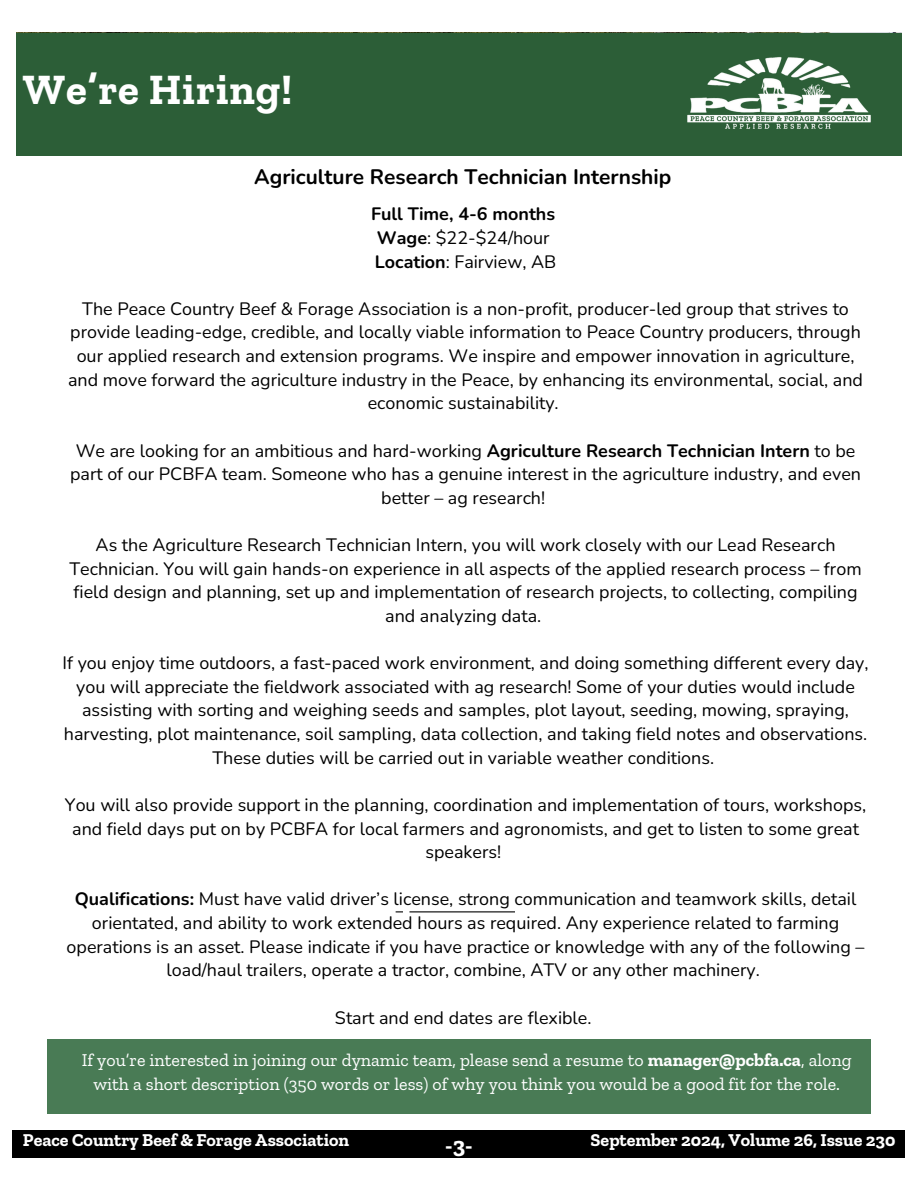
<style>
.page{position:relative;width:918px;height:1188px;background:#fff}
.page>*{position:absolute;margin:0;border:0;box-sizing:border-box;transform-origin:0 0}
.t1{font:700 43.05px "Zilla Slab";letter-spacing:.02em;color:#fff}
.t2{font:700 23.4px "Zilla Slab";color:#fff}
.t3{font:700 21px "Nunito";color:#000}
.t4{font:18px/23.7px "Nunito";color:#000;text-align:center}
.t5{font:18px/24.8px "Zilla Slab";color:#fff;text-align:center}
.t6{font:700 18px "Zilla Slab";color:#fff}
.t7{font:700 18px/23.7px "Nunito";color:#000}
.s1{font-weight:400}
.s2{font-weight:700}
</style>
<div class="page">
<div style="left:16px;top:33px;width:886px;height:122px;background:#2c5e37"></div>
<img style="left:687px;top:57px;width:184px;height:72px">
<div style="left:12px;top:1130px;width:893px;height:28px;background:#000"></div>
<div style="left:47px;top:1039px;width:824px;height:74px;background:#497b55"></div>
<svg style="left:396px;top:911px;width:119px;height:1px"></svg>
<p class="t1" style="left:23px;top:64px;width:271px">We’re Hiring!</p>
<p class="t3" style="left:254px;top:163px;width:419px">Agriculture Research Technician Internship</p>
<p class="t7" style="left:371px;top:202px;width:187px">Full Time, 4-6 months<br>Wage<span class="s1">: $22-$24/hour<br></span>Location<span class="s1">: Fairview, AB</span></p>
<h3 class="t4" style="left:68px;top:297px;width:796px">The Peace Country Beef &amp; Forage Association is a non-profit, producer-led group that strives to provide leading-edge, credible, and locally viable information to Peace Country producers, through our applied research and extension programs. We inspire and empower innovation in agriculture, and move forward the agriculture industry in the Peace, by enhancing its environmental, social, and economic sustainability.</h3>
<p class="t4" style="left:70px;top:439px;width:793px">We are looking for an ambitious and hard-working <span class="s2">Agriculture Research Technician Intern</span> to be part of our PCBFA team. Someone who has a genuine interest in the agriculture industry, and even better – ag research!</p>
<p class="t4" style="left:69px;top:533px;width:794px">As the Agriculture Research Technician Intern, you will work closely with our Lead Research Technician. You will gain hands-on experience in all aspects of the applied research process – from field design and planning, set up and implementation of research projects, to collecting, compiling and analyzing data.</p>
<p class="t4" style="left:63px;top:651px;width:808px">If you enjoy time outdoors, a fast-paced work environment, and doing something different every day, you will appreciate the fieldwork associated with ag research! Some of your duties would include assisting with sorting and weighing seeds and samples, plot layout, seeding, mowing, spraying, harvesting, plot maintenance, soil sampling, data collection, and taking field notes and observations.<br>These duties will be carried out in variable weather conditions.</p>
<p class="t4" style="left:65px;top:793px;width:803px">You will also provide support in the planning, coordination and implementation of tours, workshops, and field days put on by PCBFA for local farmers and agronomists, and get to listen to some great speakers!</p>
<p class="t4" style="left:67px;top:888px;width:799px"><span class="s2">Qualifications:</span> Must have valid driver’s license, strong communication and teamwork skills, detail orientated, and ability to work extended hours as required. Any experience related to farming operations is an asset. Please indicate if you have practice or knowledge with any of the following – load/haul trailers, operate a tractor, combine, ATV or any other machinery.</p>
<p class="t4" style="left:335px;top:1006px;width:258px">Start and end dates are flexible.</p>
<h4 class="t5" style="left:82px;top:1047px;width:771px">If you’re interested in joining our dynamic team, please send a resume to <span class="s2">manager@pcbfa.ca</span>, along with a short description (350 words or less) of why you think you would be a good fit for the role.</h4>
<h2 class="t6" style="left:591px;top:1129px;width:306px">September 2024, Volume 26, Issue 230</h2>
<h4 class="t6" style="left:23px;top:1129px;width:328px">Peace Country Beef &amp; Forage Association</h4>
<p class="t2" style="left:445px;top:1131px;width:29px">-3-</p>
</div>
